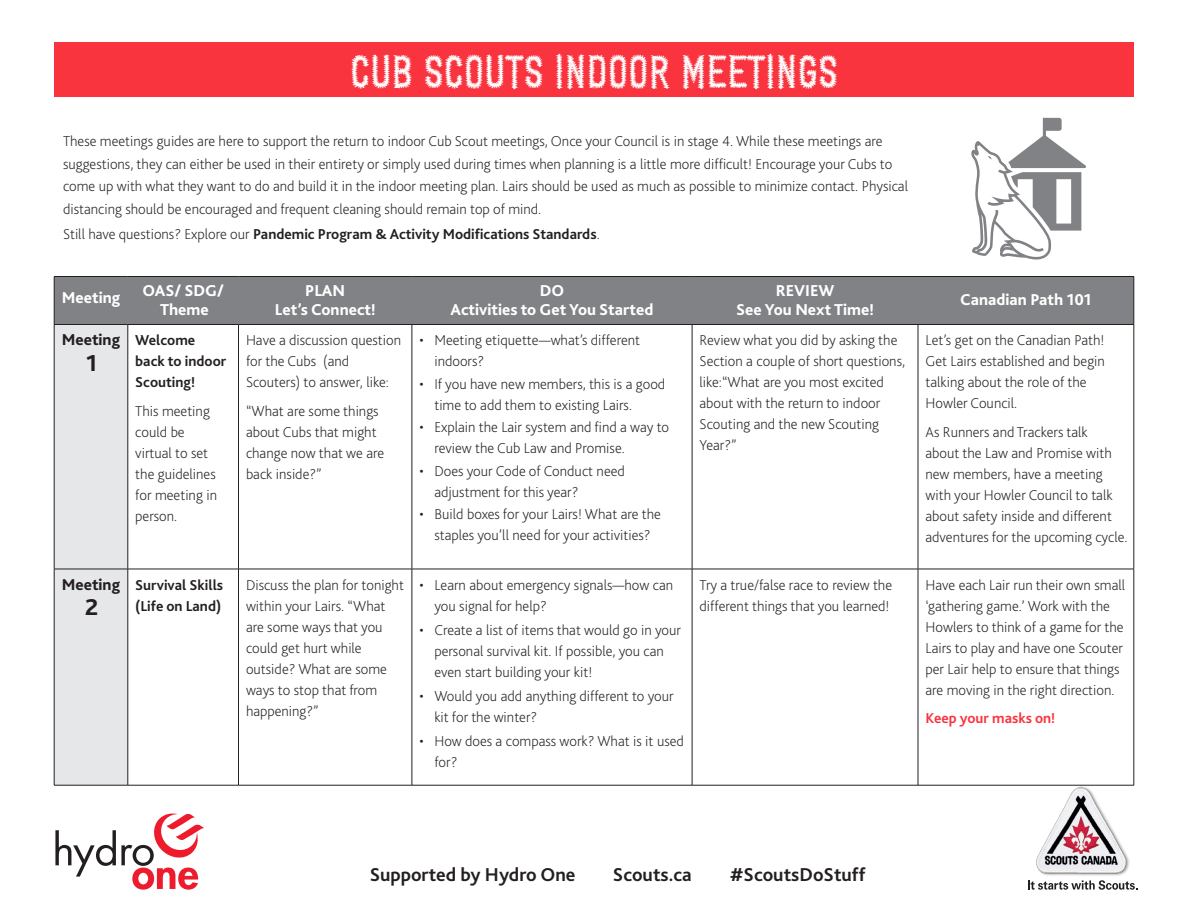
<style>
.page{position:relative;width:1188px;height:918px;background:#fff}
.page>*{position:absolute;margin:0;border:0;box-sizing:border-box;transform-origin:0 0}
.t1{font:46.5px "Conference Call BH Line Two";letter-spacing:.01em;color:#fff}
.t2{font:800 24px "Bliss 2";color:#231f20}
.t3{font:700 19.5px "Bliss 2";color:#231f20}
.t4{font:800 16.5px "Bliss 2";color:#fff}
.t5{font:800 16.5px "Bliss 2";color:#231f20}
.indented{font:200 15px/21px "Bliss 2";color:#231f20}
.indented-2{font:700 15px/21px "Bliss 2";color:#231f20}
.t6{font:700 15px "Bliss 2";color:#f9343f}
.s1{font-weight:200}
</style>
<div class="page">
<svg style="left:55px;top:813px;width:149px;height:77px"></svg>
<div style="left:55px;top:277px;width:1079px;height:47px;background:#808285"></div>
<div style="left:55px;top:325px;width:73px;height:460px;background:#e6e7e9"></div>
<hr style="left:54px;top:276px;width:74px;height:1px;background:#231f20">
<hr style="left:54px;top:277px;width:1px;height:47px;background:#231f20">
<hr style="left:128px;top:276px;width:110px;height:1px;background:#231f20">
<hr style="left:238px;top:276px;width:174px;height:1px;background:#231f20">
<hr style="left:412px;top:276px;width:280px;height:1px;background:#231f20">
<hr style="left:692px;top:276px;width:226px;height:1px;background:#231f20">
<hr style="left:918px;top:276px;width:216px;height:1px;background:#231f20">
<hr style="left:1134px;top:277px;width:1px;height:47px;background:#231f20">
<hr style="left:54px;top:324px;width:74px;height:1px;background:#231f20">
<hr style="left:54px;top:325px;width:1px;height:244px;background:#231f20">
<hr style="left:128px;top:324px;width:110px;height:1px;background:#231f20">
<hr style="left:128px;top:325px;width:1px;height:244px;background:#231f20">
<hr style="left:238px;top:324px;width:174px;height:1px;background:#231f20">
<hr style="left:238px;top:325px;width:1px;height:244px;background:#231f20">
<hr style="left:412px;top:324px;width:280px;height:1px;background:#231f20">
<hr style="left:412px;top:325px;width:1px;height:244px;background:#231f20">
<hr style="left:692px;top:324px;width:226px;height:1px;background:#231f20">
<hr style="left:692px;top:325px;width:1px;height:244px;background:#231f20">
<hr style="left:918px;top:324px;width:216px;height:1px;background:#231f20">
<hr style="left:918px;top:325px;width:1px;height:244px;background:#231f20">
<hr style="left:1134px;top:325px;width:1px;height:244px;background:#231f20">
<hr style="left:54px;top:569px;width:74px;height:1px;background:#231f20">
<hr style="left:54px;top:569px;width:1px;height:216px;background:#231f20">
<hr style="left:128px;top:569px;width:110px;height:1px;background:#231f20">
<hr style="left:128px;top:569px;width:1px;height:216px;background:#231f20">
<hr style="left:238px;top:569px;width:174px;height:1px;background:#231f20">
<hr style="left:238px;top:569px;width:1px;height:216px;background:#231f20">
<hr style="left:412px;top:569px;width:280px;height:1px;background:#231f20">
<hr style="left:412px;top:569px;width:1px;height:216px;background:#231f20">
<hr style="left:692px;top:569px;width:226px;height:1px;background:#231f20">
<hr style="left:692px;top:569px;width:1px;height:216px;background:#231f20">
<hr style="left:918px;top:569px;width:216px;height:1px;background:#231f20">
<hr style="left:918px;top:569px;width:1px;height:216px;background:#231f20">
<hr style="left:1134px;top:569px;width:1px;height:216px;background:#231f20">
<hr style="left:54px;top:785px;width:74px;height:1px;background:#231f20">
<hr style="left:128px;top:785px;width:110px;height:1px;background:#231f20">
<hr style="left:238px;top:785px;width:174px;height:1px;background:#231f20">
<hr style="left:412px;top:785px;width:280px;height:1px;background:#231f20">
<hr style="left:692px;top:785px;width:226px;height:1px;background:#231f20">
<hr style="left:918px;top:785px;width:216px;height:1px;background:#231f20">
<img style="left:1026px;top:777px;width:109px;height:99px">
<svg style="left:1028px;top:880px;width:109px;height:10px"></svg>
<div style="left:54px;top:43px;width:1080px;height:54px;background:#f9343f"></div>
<svg style="left:971px;top:118px;width:115px;height:142px"></svg>
<p class="t1" style="left:350px;top:43px;width:489px">CUB SCOUTS INDOOR MEETINGS</p>
<p class="indented" style="left:63px;top:130px;width:847px;line-height:22.5px">These meetings guides are here to support the return to indoor Cub Scout meetings, Once your Council is in stage 4. While these meetings are suggestions, they can either be used in their entirety or simply used during times when planning is a little more difficult! Encourage your Cubs to come up with what they want to do and build it in the indoor meeting plan. Lairs should be used as much as possible to minimize contact. Physical distancing should be encouraged and frequent cleaning should remain top of mind.</p>
<p class="indented-2" style="left:63px;top:223px;width:538px"><span class="s1">Still have questions? Explore our</span> Pandemic Program &amp; Activity Modifications Standards<span class="s1">.</span></p>
<p class="t4" style="left:62px;top:288px;width:60px">Meeting</p>
<p class="t4" style="left:142px;top:280px;width:83px">OAS/ SDG/</p>
<p class="t4" style="left:160px;top:300px;width:50px">Theme</p>
<p class="t4" style="left:305px;top:280px;width:42px">PLAN</p>
<p class="t4" style="left:275px;top:300px;width:102px">Let’s Connect!</p>
<p class="t4" style="left:540px;top:280px;width:26px">DO</p>
<p class="t4" style="left:451px;top:300px;width:204px">Activities to Get You Started</p>
<p class="t4" style="left:776px;top:280px;width:60px">REVIEW</p>
<p class="t4" style="left:736px;top:300px;width:139px">See You Next Time!</p>
<p class="t4" style="left:960px;top:289px;width:133px">Canadian Path 101</p>
<p class="t5" style="left:62px;top:330px;width:60px">Meeting</p>
<p class="t2" style="left:86px;top:348px;width:12px">1</p>
<p class="t5" style="left:62px;top:574px;width:60px">Meeting</p>
<p class="t2" style="left:85px;top:592px;width:15px">2</p>
<p class="indented-2" style="left:135px;top:330px;width:93px">Welcome back to indoor<br>Scouting!</p>
<p class="indented" style="left:135px;top:400px;width:83px">This meeting could be virtual to set the guidelines for meeting in person.</p>
<p class="indented" style="left:246px;top:330px;width:157px">Have a discussion question for the Cubs (and<br>Scouters) to answer, like:</p>
<p class="indented" style="left:246px;top:400px;width:140px">“What are some things about Cubs that might change now that we are back inside?”</p>
<p class="indented" style="left:434px;top:330px;width:207px;text-indent:-15px">• Meeting etiquette—what’s different indoors?</p>
<p class="indented" style="left:434px;top:373px;width:232px;text-indent:-15px">• If you have new members, this is a good time to add them to existing Lairs.</p>
<p class="indented" style="left:434px;top:417px;width:236px;text-indent:-15px">• Explain the Lair system and find a way to review the Cub Law and Promise.</p>
<p class="indented" style="left:434px;top:460px;width:192px;text-indent:-15px">• Does your Code of Conduct need adjustment for this year?</p>
<p class="indented" style="left:419px;top:504px;width:243px;text-align:center">• Build boxes for your Lairs! What are the staples you’ll need for your activities?</p>
<p class="indented-2" style="left:135px;top:574px;width:89px">Survival Skills (Life on Land)</p>
<p class="indented" style="left:246px;top:574px;width:160px">Discuss the plan for tonight within your Lairs. “What are some ways that you could get hurt while outside? What are some ways to stop that from happening?”</p>
<p class="indented" style="left:434px;top:574px;width:240px;text-indent:-15px">• Learn about emergency signals—how can you signal for help?</p>
<p class="indented" style="left:434px;top:619px;width:248px;text-indent:-15px">• Create a list of items that would go in your personal survival kit. If possible, you can even start building your kit!</p>
<p class="indented" style="left:434px;top:685px;width:241px;text-indent:-15px">• Would you add anything different to your kit for the winter?</p>
<p class="indented" style="left:434px;top:730px;width:251px;text-indent:-15px">• How does a compass work? What is it used for?</p>
<p class="indented" style="left:700px;top:330px;width:207px">Review what you did by asking the<br>Section a couple of short questions, like:“What are you most excited about with the return to indoor<br>Scouting and the new Scouting<br>Year?”</p>
<p class="indented" style="left:926px;top:330px;width:181px">Let’s get on the Canadian Path!<br>Get Lairs established and begin talking about the role of the<br>Howler Council.</p>
<p class="indented" style="left:926px;top:421px;width:204px">As Runners and Trackers talk<br>about the Law and Promise with new members, have a meeting with your Howler Council to talk about safety inside and different adventures for the upcoming cycle.</p>
<p class="indented" style="left:700px;top:574px;width:194px">Try a true/false race to review the different things that you learned!</p>
<p class="indented" style="left:926px;top:574px;width:201px">Have each Lair run their own small ‘gathering game.’ Work with the Howlers to think of a game for the Lairs to play and have one Scouter per Lair help to ensure that things are moving in the right direction.</p>
<p class="t6" style="left:926px;top:709px;width:131px">Keep your masks on!</p>
<h3 class="t3" style="left:370px;top:863px;width:207px">Supported by Hydro One</h3>
<h3 class="t3" style="left:613px;top:863px;width:80px">Scouts.ca</h3>
<h3 class="t3" style="left:730px;top:863px;width:137px">#ScoutsDoStuff</h3>
</div>
